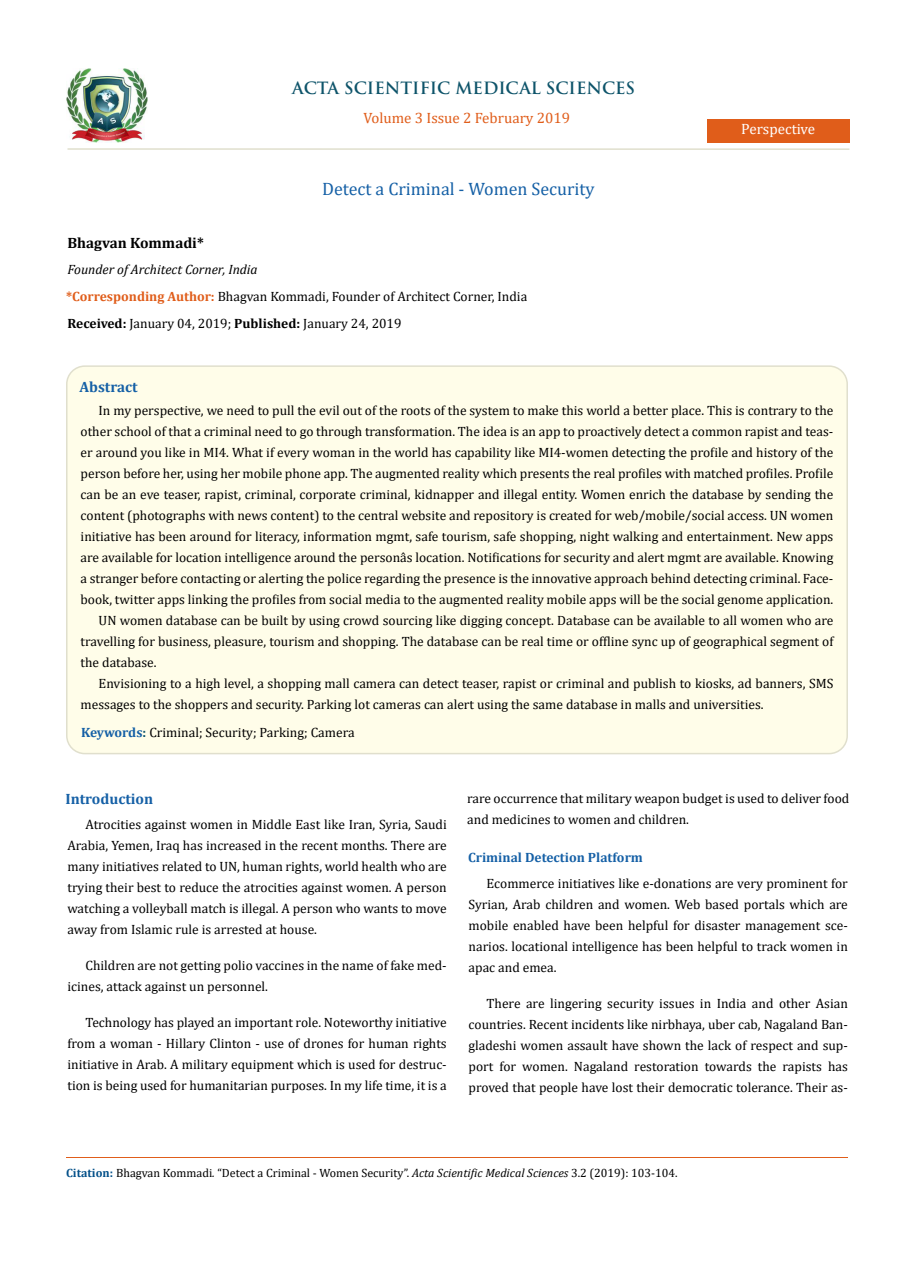
<style>
.page{position:relative;width:917px;height:1262px;background:#fff}
.page>*{position:absolute;margin:0;border:0;box-sizing:border-box;transform-origin:0 0}
.t1{font:18px "Cambria";color:#1560a6}
.t2{font:700 16.5px "Trajan Pro";color:#0e546a}
.t3{font:15px "Cambria";color:#e05d1a}
.t4{font:700 15px "Cambria";color:#1560a6}
.t5{font:700 15px "Cambria";color:#000}
.t6{font:15px "Cambria";color:#fff}
.t7{font:13.5px/21px "Cambria";color:#000;text-align:justify}
.t8{font:700 13.5px "Cambria";color:#1560a6}
.t9{font:12px "Cambria";color:#000}
.s1{font-style:italic}
.s2{font-weight:700;color:#e05d1a}
.s3{font-weight:700}
.s4{font-weight:700;color:#1560a6}
.s5{font-weight:700;color:#0e546a}
.s6{font-weight:700;color:#035089}
</style>
<div class="page">
<img style="left:67px;top:68px;width:80px;height:74px">
<div style="left:707px;top:119px;width:142px;height:23px;background:#e05d1a"></div>
<div style="left:67px;top:366px;width:780px;height:387px;background:#fffde9;border-radius:18px"></div>
<div style="left:66px;top:365px;width:782px;height:389px;border:2px solid #e0dfcd;border-radius:18px"></div>
<hr style="left:66px;top:1157px;width:782px;height:1px;background:#e05d1a">
<hr style="left:67px;top:148px;width:782px;height:2px;background:#e0dfcd">
<p class="t2" style="left:292px;top:77px;width:344px">ACTA SCIENTIFIC MEDICAL SCIENCES</p>
<p class="t3" style="left:363px;top:109px;width:208px">Volume 3 Issue 2 February 2019</p>
<h1 class="t1" style="left:322px;top:178px;width:274px">Detect a Criminal - Women Security</h1>
<p class="t5" style="left:67px;top:232px;width:138px">Bhagvan Kommadi*</p>
<p class="t7" style="left:66px;top:255px;width:463px;line-height:27.5px"><span class="s1">Founder of Architect Corner, India<br></span><span class="s2">*Corresponding Author:</span> Bhagvan Kommadi, Founder of Architect Corner, India</p>
<p class="t7" style="left:67px;top:312px;width:335px"><span class="s3">Received:</span> January 04, 2019; <span class="s3">Published:</span> January 24, 2019</p>
<p class="t4" style="left:80px;top:376px;width:60px">Abstract</p>
<p class="t6" style="left:741px;top:120px;width:76px">Perspective</p>
<p class="t7" style="left:99px;top:400px;width:736px">In my perspective, we need to pull the evil out of the roots of the system to make this world a better place. This is contrary to the</p>
<p class="t7" style="left:81px;top:421px;width:754px">other school of that a criminal need to go through transformation. The idea is an app to proactively detect a common rapist and teas-</p>
<p class="t7" style="left:81px;top:442px;width:754px">er around you like in MI4. What if every woman in the world has capability like MI4-women detecting the profile and history of the</p>
<p class="t7" style="left:81px;top:463px;width:754px">person before her, using her mobile phone app. The augmented reality which presents the real profiles with matched profiles. Profile</p>
<p class="t7" style="left:81px;top:484px;width:754px">can be an eve teaser, rapist, criminal, corporate criminal, kidnapper and illegal entity. Women enrich the database by sending the</p>
<p class="t7" style="left:81px;top:505px;width:754px">content (photographs with news content) to the central website and repository is created for web/mobile/social access. UN women</p>
<p class="t7" style="left:81px;top:526px;width:754px">initiative has been around for literacy, information mgmt, safe tourism, safe shopping, night walking and entertainment. New apps</p>
<p class="t7" style="left:81px;top:547px;width:754px">are available for location intelligence around the personâs location. Notifications for security and alert mgmt are available. Knowing</p>
<p class="t7" style="left:81px;top:568px;width:754px">a stranger before contacting or alerting the police regarding the presence is the innovative approach behind detecting criminal. Face-</p>
<p class="t7" style="left:81px;top:589px;width:754px">book, twitter apps linking the profiles from social media to the augmented reality mobile apps will be the social genome application.</p>
<p class="t7" style="left:99px;top:610px;width:736px">UN women database can be built by using crowd sourcing like digging concept. Database can be available to all women who are</p>
<p class="t7" style="left:81px;top:631px;width:754px">travelling for business, pleasure, tourism and shopping. The database can be real time or offline sync up of geographical segment of</p>
<p class="t7" style="left:81px;top:652px;width:77px">the database.</p>
<p class="t7" style="left:99px;top:673px;width:736px">Envisioning to a high level, a shopping mall camera can detect teaser, rapist or criminal and publish to kiosks, ad banners, SMS</p>
<p class="t7" style="left:81px;top:694px;width:684px">messages to the shoppers and security. Parking lot cameras can alert using the same database in malls and universities.</p>
<p class="t7" style="left:81px;top:721px;width:275px"><span class="s4">Keywords</span><span class="s5">:</span> Criminal; Security; Parking; Camera</p>
<p class="t4" style="left:65px;top:788px;width:89px">Introduction</p>
<p class="t7" style="left:67px;top:813px;width:381px;text-indent:18px">Atrocities against women in Middle East like Iran, Syria, Saudi Arabia, Yemen, Iraq has increased in the recent months. There are many initiatives related to UN, human rights, world health who are trying their best to reduce the atrocities against women. A person watching a volleyball match is illegal. A person who wants to move away from Islamic rule is arrested at house.</p>
<p class="t7" style="left:67px;top:954px;width:381px;text-indent:18px">Children are not getting polio vaccines in the name of fake med&shy;icines, attack against un personnel.</p>
<p class="t7" style="left:67px;top:1011px;width:381px;text-indent:18px">Technology has played an important role. Noteworthy initiative from a woman - Hillary Clinton - use of drones for human rights initiative in Arab. A military equipment which is used for destruc&shy;tion is being used for humanitarian purposes. In my life time, it is a</p>
<p class="t7" style="left:467px;top:788px;width:384px">rare occurrence that military weapon budget is used to deliver food and medicines to women and children.</p>
<p class="t8" style="left:468px;top:848px;width:176px">Criminal Detection Platform</p>
<p class="t7" style="left:468px;top:872px;width:381px;text-indent:18px">Ecommerce initiatives like e-donations are very prominent for Syrian, Arab children and women. Web based portals which are mobile enabled have been helpful for disaster management sce&shy;narios. locational intelligence has been helpful to track women in apac and emea.</p>
<p class="t7" style="left:468px;top:992px;width:381px;text-indent:18px">There are lingering security issues in India and other Asian countries. Recent incidents like nirbhaya, uber cab, Nagaland Ban&shy;gladeshi women assault have shown the lack of respect and sup&shy;port for women. Nagaland restoration towards the rapists has proved that people have lost their democratic tolerance. Their as-</p>
<p class="t9" style="left:66px;top:1165px;width:613px"><span class="s6">Citation:</span> Bhagvan Kommadi<span class="s1">.</span> “Detect a Criminal - Women Security”. <span class="s1">Acta Scientific Medical Sciences</span> 3.2 (2019): 103-104.</p>
</div>
